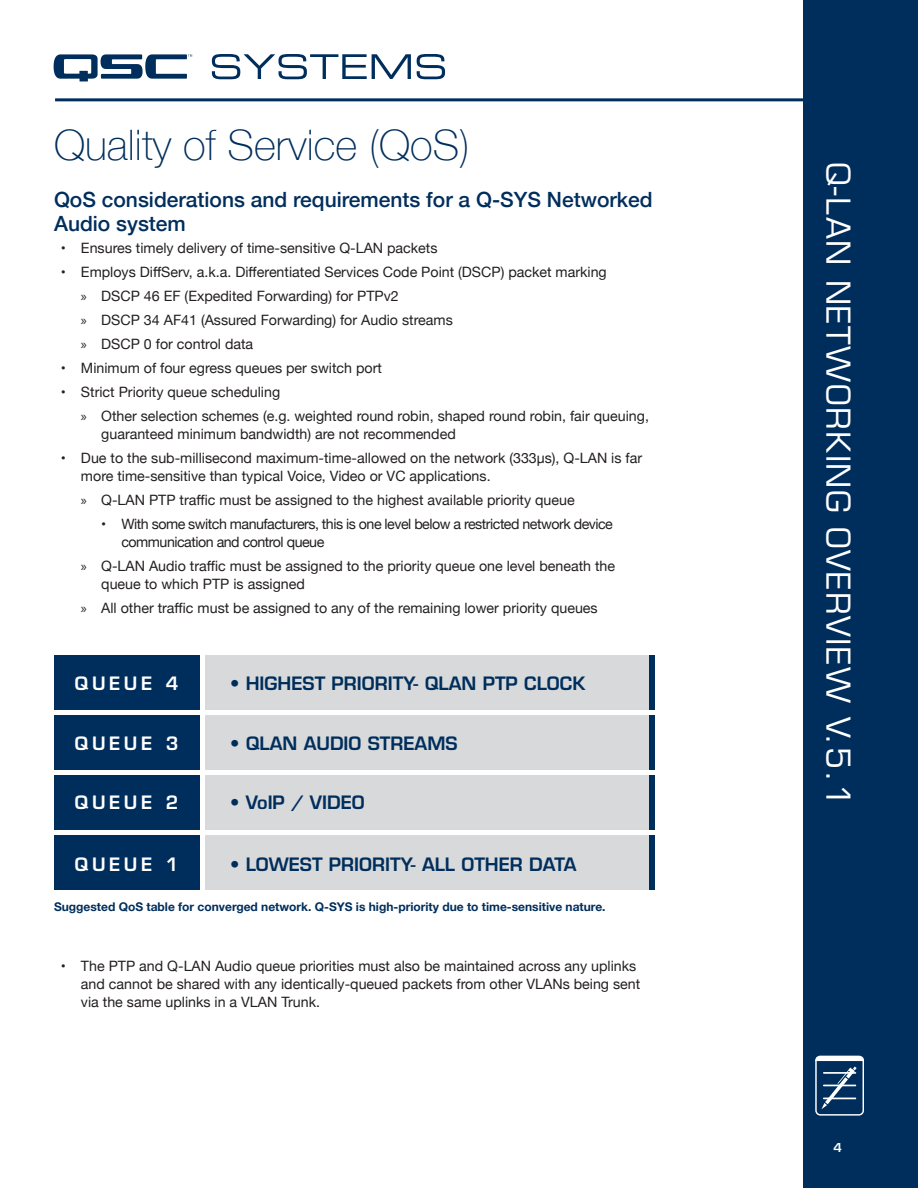
<style>
.page{position:relative;width:918px;height:1188px;background:#fff}
.page>*{position:absolute;margin:0;border:0;box-sizing:border-box;transform-origin:0 0}
.t1{font:100 42px "Helvetica Neue";color:#002e5c}
.t2{font:32.1px "Eurostile";letter-spacing:.05em;color:#fff}
.t3{font:500 21px/24px "Helvetica Neue";color:#002e5c}
.t4{font:600 18px "Eurostile";color:#002e5c}
.t5{font:600 18px "Eurostile";letter-spacing:.2em;color:#fff}
.t6{font:14.25px/24px "Helvetica Neue";color:#231f20}
.t7{font:14.25px/18px "Helvetica Neue";letter-spacing:-.035em;color:#231f20}
.t8{font:700 12px "Helvetica Neue";color:#002e5c}
.t9{font:600 12px "Eurostile";color:#fff}
.s1{font-family:"Myriad Pro"}
</style>
<div class="page">
<hr style="left:55px;top:98px;width:809px;height:3px;background:#002e5c">
<div style="left:803px;top:0;width:115px;height:1188px;background:#002e5c"></div>
<svg style="left:815px;top:1056px;width:49px;height:60px"></svg>
<svg style="left:212px;top:54px;width:199px;height:25px"></svg>
<svg style="left:417px;top:54px;width:28px;height:25px"></svg>
<svg style="left:54px;top:54px;width:138px;height:28px"></svg>
<div style="left:54px;top:656px;width:145px;height:54px;background:#002e5c"></div>
<div style="left:205px;top:656px;width:450px;height:54px;background:#d7d9da"></div>
<div style="left:649px;top:656px;width:6px;height:54px;background:#002e5c"></div>
<div style="left:54px;top:715px;width:145px;height:54px;background:#002e5c"></div>
<div style="left:205px;top:715px;width:450px;height:54px;background:#d7d9da"></div>
<div style="left:649px;top:715px;width:6px;height:54px;background:#002e5c"></div>
<div style="left:54px;top:775px;width:145px;height:54px;background:#002e5c"></div>
<div style="left:205px;top:775px;width:450px;height:54px;background:#d7d9da"></div>
<div style="left:649px;top:775px;width:6px;height:54px;background:#002e5c"></div>
<div style="left:54px;top:835px;width:145px;height:54px;background:#002e5c"></div>
<div style="left:205px;top:835px;width:450px;height:54px;background:#d7d9da"></div>
<div style="left:649px;top:835px;width:6px;height:54px;background:#002e5c"></div>
<h1 class="t1" style="left:54px;top:113px;width:417px">Quality of Service (QoS)</h1>
<h3 class="t3" style="left:54px;top:186px;width:600px">QoS considerations and requirements for a Q-SYS Networked<br>Audio system</h3>
<p class="t6" style="left:61px;top:237px;width:378px">• Ensures timely delivery of time-sensitive Q-LAN packets</p>
<p class="t6" style="left:81px;top:261px;width:527px;text-indent:-20px">• Employs DiffServ, a.k.a. Differentiated Services Code Point (DSCP) packet marking <span class="s1">»</span> DSCP 46 EF (Expedited Forwarding) for PTPv2<br><span class="s1">»</span> DSCP 34 AF41 (Assured Forwarding) for Audio streams<br><span class="s1">»</span> DSCP 0 for control data</p>
<p class="t6" style="left:61px;top:357px;width:323px">• Minimum of four egress queues per switch port</p>
<p class="t6" style="left:81px;top:381px;width:569px;text-indent:-20px">• Strict Priority queue scheduling<br><span class="s1">»</span> Other selection schemes (e.g. weighted round robin, shaped round robin, fair queuing,</p>
<p class="t6" style="left:101px;top:423px;width:356px">guaranteed minimum bandwidth) are not recommended</p>
<p class="t6" style="left:81px;top:450px;width:563px;line-height:18px;text-indent:-20px">• Due to the sub-millisecond maximum-time-allowed on the network (333µs), Q-LAN is far more time-sensitive than typical Voice, Video or VC applications.</p>
<p class="t6" style="left:81px;top:489px;width:495px"><span class="s1">»</span> Q-LAN PTP traffic must be assigned to the highest available priority queue</p>
<p class="t7" style="left:121px;top:516px;width:493px;text-indent:-20px">• With some switch manufacturers, this is one level below a restricted network device communication and control queue</p>
<p class="t6" style="left:101px;top:558px;width:515px;line-height:18px;text-indent:-20px"><span class="s1">»</span> Q-LAN Audio traffic must be assigned to the priority queue one level beneath the queue to which PTP is assigned</p>
<p class="t6" style="left:81px;top:597px;width:518px"><span class="s1">»</span> All other traffic must be assigned to any of the remaining lower priority queues</p>
<p class="t5" style="left:75px;top:672px;width:105px">QUEUE 4</p>
<p class="t4" style="left:230px;top:672px;width:357px">• HIGHEST PRIORITY- QLAN PTP CLOCK</p>
<p class="t5" style="left:75px;top:732px;width:105px">QUEUE 3</p>
<p class="t4" style="left:230px;top:732px;width:229px">• QLAN AUDIO STREAMS</p>
<p class="t5" style="left:75px;top:792px;width:105px">QUEUE 2</p>
<p class="t4" style="left:230px;top:792px;width:136px">• VoIP / VIDEO</p>
<p class="t5" style="left:75px;top:854px;width:105px">QUEUE 1</p>
<p class="t4" style="left:230px;top:854px;width:348px">• LOWEST PRIORITY- ALL OTHER DATA</p>
<p class="t8" style="left:54px;top:897px;width:553px">Suggested QoS table for converged network. Q-SYS is high-priority due to time-sensitive nature.</p>
<p class="t6" style="left:81px;top:957px;width:561px;line-height:18px;text-indent:-20px">• The PTP and Q-LAN Audio queue priorities must also be maintained across any uplinks and cannot be shared with any identically-queued packets from other VLANs being sent via the same uplinks in a VLAN Trunk.</p>
<h2 class="t2" style="left:858px;top:162px;width:645px;rotate:90deg">Q-LAN NETWORKING OVERVIEW V.5.1</h2>
<p class="t9" style="left:833px;top:1140px;width:10px">4</p>
</div>
